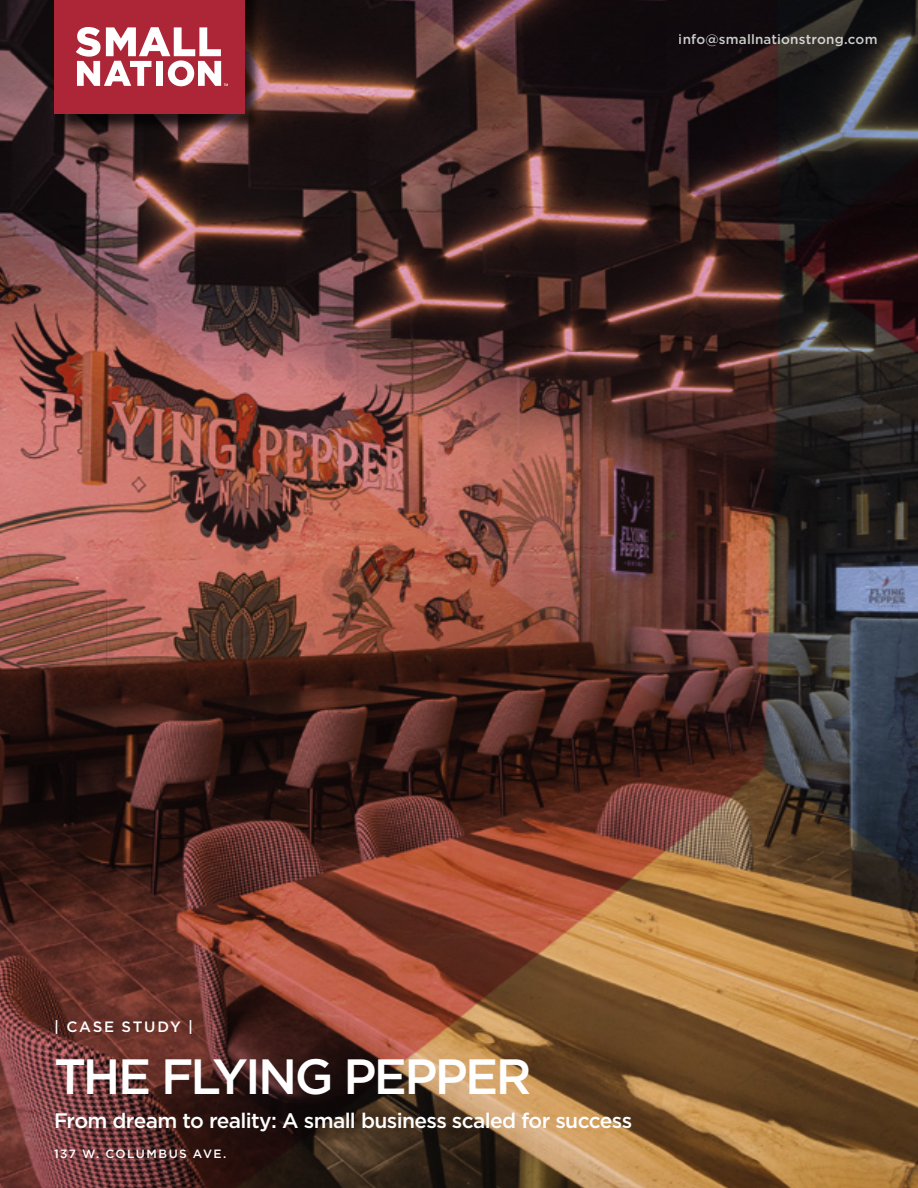
<style>
.page{position:relative;width:918px;height:1188px;background:#fff}
.page>*{position:absolute;margin:0;border:0;box-sizing:border-box;transform-origin:0 0}
.t1{font:500 49.5px "Gotham";letter-spacing:-.055em;color:#fff}
.t2{font:500 21px "Gotham";letter-spacing:-.03em;color:#fff}
.t3{font:500 15px "Gotham";letter-spacing:.115em;color:#fff}
.t4{font:500 13.5px "Gotham";letter-spacing:.015em;color:#fff}
.t5{font:500 12px "Gotham";letter-spacing:.12em;color:#fff}
</style>
<div class="page">
<img style="left:0;top:0;width:918px;height:1188px">
<div style="left:57px;top:0;width:207px;height:132px;background:#000;opacity:.75"></div>
<div style="left:54px;top:0;width:190px;height:113px;background:#ad2637"></div>
<svg style="left:76px;top:27px;width:152px;height:59px"></svg>
<p class="t4" style="left:679px;top:31px;width:200px">info@smallnationstrong.com</p>
<p class="t3" style="left:54px;top:1017px;width:141px">| CASE STUDY |</p>
<h1 class="t1" style="left:54px;top:1044px;width:479px">THE FLYING PEPPER</h1>
<p class="t2" style="left:54px;top:1107px;width:580px">From dream to reality: A small business scaled for success</p>
<p class="t5" style="left:54px;top:1146px;width:174px">137 W. COLUMBUS AVE.</p>
</div>
